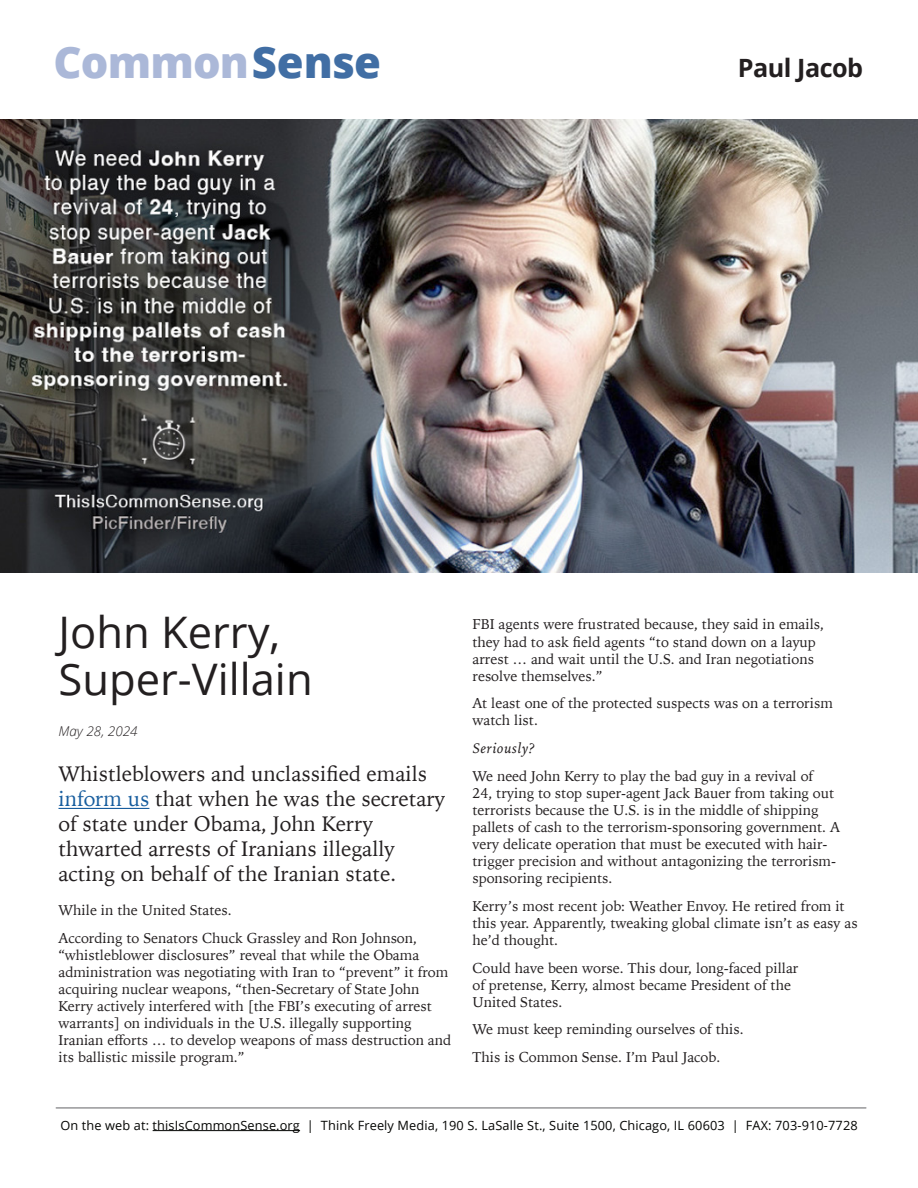
<style>
.page{position:relative;width:918px;height:1188px;background:#fff}
.page>*{position:absolute;margin:0;border:0;box-sizing:border-box;transform-origin:0 0}
.t1{font:43.5px/47.4px "Open Sans";color:#231f20}
.t2{font:800 43.5px "Open Sans";letter-spacing:-.02em;color:#abb8d8}
.t3{font:700 25.2px "Open Sans";letter-spacing:-.02em;color:#231f20}
.t4{font:21px/25.2px "Iowan Old Style";color:#231f20}
.t5{font:14.25px/17.1px "Iowan Old Style";color:#231f20}
.t6{font:italic 14.25px "Iowan Old Style";letter-spacing:.04em;color:#231f20}
.t7{font:italic 300 13.5px "Open Sans";color:#231f20}
.t8{font:12.75px "Open Sans";letter-spacing:.01em;color:#040503}
.s1{color:#416ea4}
.s2{color:#175d9e}
</style>
<div class="page">
<hr style="left:153px;top:1130px;width:147px;height:1px;background:#040503">
<hr style="left:56px;top:1108px;width:810px;height:1px;background:#636366">
<img style="left:0;top:120px;width:918px;height:453px">
<hr style="left:58px;top:808px;width:91px;height:1px;background:#175d9e">
<p class="t2" style="left:54px;top:29px;width:329px">Common<span class="s1">Sense</span></p>
<p class="t3" style="left:738px;top:51px;width:127px">Paul Jacob</p>
<p class="t1" style="left:58px;top:607px;width:256px">John Kerry,<br>Super-Villain</p>
<p class="t7" style="left:58px;top:722px;width:81px">May 28, 2024</p>
<p class="t4" style="left:58px;top:760px;width:388px">Whistleblowers and unclassified emails <span class="s2">inform us</span> that when he was the secretary of state under Obama, John Kerry thwarted arrests of Iranians illegally acting on behalf of the Iranian state.</p>
<p class="t5" style="left:58px;top:901px;width:175px">While in the United States.</p>
<p class="t5" style="left:58px;top:928px;width:394px">According to Senators Chuck Grassley and Ron Johnson, “whistleblower disclosures” reveal that while the Obama administration was negotiating with Iran to “prevent” it from acquiring nuclear weapons, “then-Secretary of State John Kerry actively interfered with [the FBI’s executing of arrest warrants] on individuals in the U.S. illegally supporting Iranian efforts … to develop weapons of mass destruction and its ballistic missile program.”</p>
<p class="t5" style="left:472px;top:615px;width:353px">FBI agents were frustrated because, they said in emails, they had to ask field agents “to stand down on a layup arrest … and wait until the U.S. and Iran negotiations resolve themselves.”</p>
<p class="t5" style="left:472px;top:694px;width:362px">At least one of the protected suspects was on a terrorism watch list.</p>
<p class="t6" style="left:472px;top:736px;width:64px">Seriously?</p>
<p class="t5" style="left:472px;top:767px;width:370px">We need John Kerry to play the bad guy in a revival of<br>24, trying to stop super-agent Jack Bauer from taking out terrorists because the U.S. is in the middle of shipping pallets of cash to the terrorism-sponsoring government. A very delicate operation that must be executed with hair&shy;trigger precision and without antagonizing the terrorism&shy;sponsoring recipients.</p>
<p class="t5" style="left:472px;top:897px;width:387px">Kerry’s most recent job: Weather Envoy. He retired from it this year. Apparently, tweaking global climate isn’t as easy as he’d thought.</p>
<p class="t5" style="left:472px;top:959px;width:328px">Could have been worse. This dour, long-faced pillar of pretense, Kerry, almost became President of the<br>United States.</p>
<p class="t5" style="left:472px;top:1020px;width:273px">We must keep reminding ourselves of this.</p>
<p class="t5" style="left:472px;top:1048px;width:249px">This is Common Sense. I’m Paul Jacob.</p>
<p class="t8" style="left:60px;top:1116px;width:799px">On the web at: thisIsCommonSense.org | Think Freely Media, 190 S. LaSalle St., Suite 1500, Chicago, IL 60603 | FAX: 703-910-7728</p>
</div>
